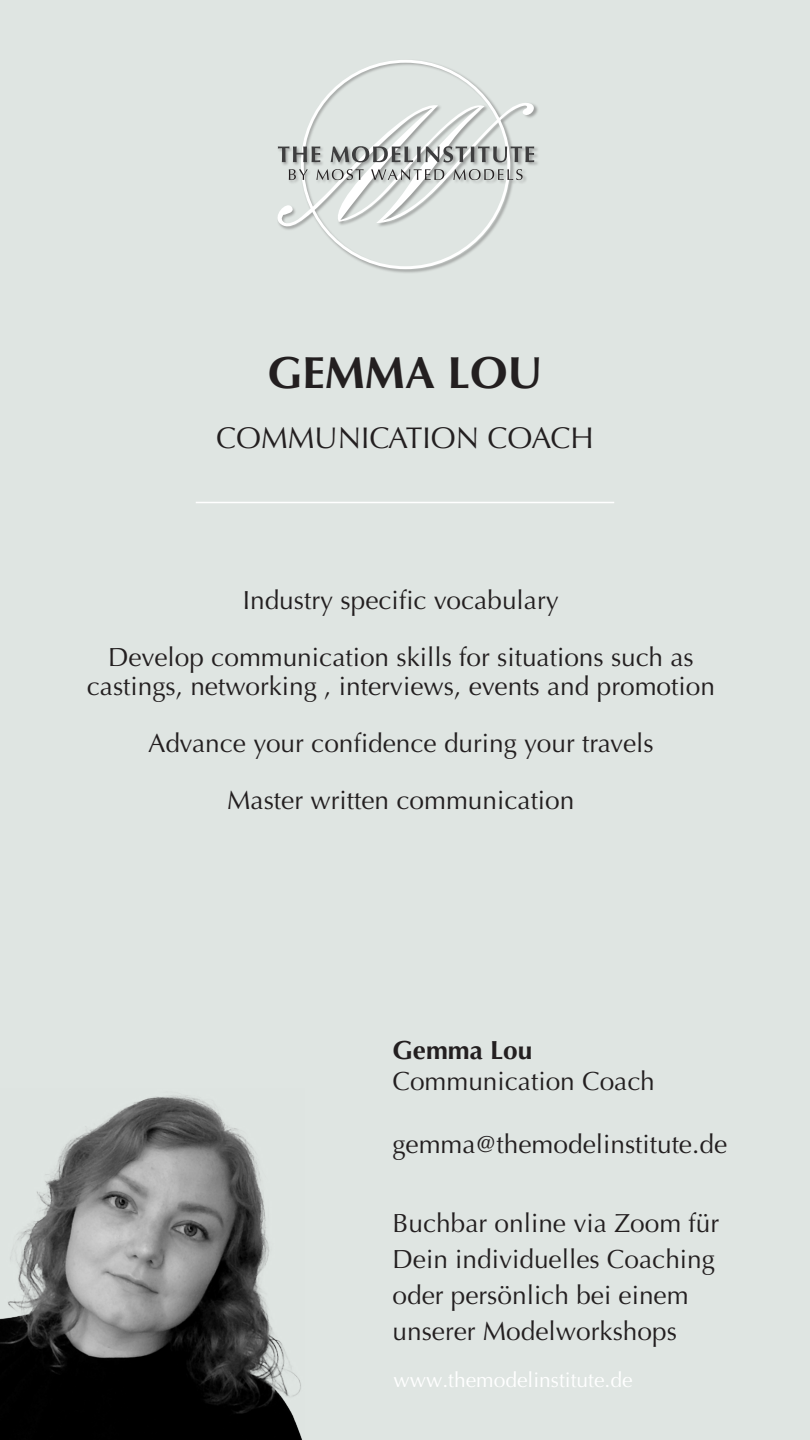
<style>
.page{position:relative;width:810px;height:1440px;background:#dfe5e2}
.page>*{position:absolute;margin:0;border:0;box-sizing:border-box;transform-origin:0 0}
.t1{font:700 45px "Optima";color:#231f20}
.t2{font:30px "Optima";color:#231f20}
.t3{font:26.25px/36px "Optima";color:#231f20;text-align:center}
.t4{font:700 26.25px "Optima";color:#231f20}
.t5{font:21px "Optima";color:#fff}
</style>
<div class="page">
<div style="left:277px;top:59px;width:262px;height:215px;background:#231f20;opacity:.35"></div>
<svg style="left:277px;top:97px;width:262px;height:134px"></svg>
<hr style="left:196px;top:502px;width:418px;height:1px;background:#fff">
<img style="left:0;top:1095px;width:303px;height:345px">
<p class="t1" style="left:267px;top:346px;width:277px">GEMMA LOU</p>
<p class="t2" style="left:216px;top:421px;width:379px">COMMUNICATION COACH</p>
<p class="t3" style="left:243px;top:583px;width:318px">Industry specific vocabulary</p>
<p class="t3" style="left:87px;top:643px;width:630px;line-height:28.5px">Develop communication skills for situations such as castings, networking , interviews, events and promotion</p>
<p class="t3" style="left:148px;top:725px;width:507px">Advance your confidence during your travels</p>
<p class="t3" style="left:227px;top:782px;width:349px">Master written communication</p>
<p class="t4" style="left:393px;top:1034px;width:142px">Gemma Lou</p>
<p class="t3" style="left:393px;top:1063px;width:264px">Communication Coach</p>
<p class="t3" style="left:393px;top:1126px;width:336px">gemma@themodelinstitute.de</p>
<p class="t3" style="left:393px;top:1205px;width:328px;text-align:left">Buchbar online via Zoom für<br>Dein individuelles Coaching oder persönlich bei einem unserer Modelworkshops</p>
<p class="t5" style="left:393px;top:1367px;width:241px">www.themodelinstitute.de</p>
</div>
